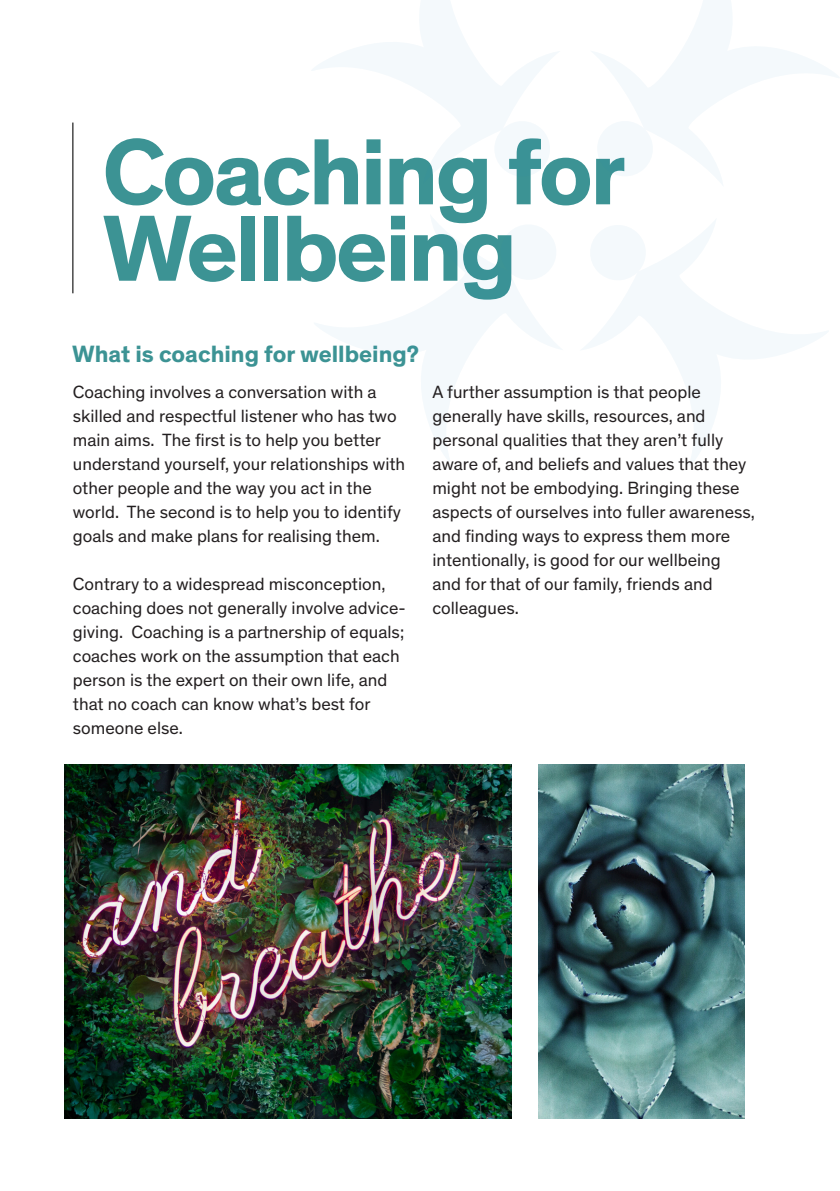
<style>
.page{position:relative;width:840px;height:1191px;background:#fff}
.page>*{position:absolute;margin:0;border:0;box-sizing:border-box;transform-origin:0 0}
.t1{font:700 95.4px/76.4px "Theinhardt";letter-spacing:-.03em;color:#3c9394}
.t2{font:700 24px "Theinhardt";color:#3c9394}
.t3{font:18px/24px "Theinhardt";color:#231f20}
</style>
<div class="page">
<hr style="left:72px;top:123px;width:2px;height:170px;background:#000">
<svg style="left:315px;top:217px;width:246px;height:244px"></svg>
<svg style="left:312px;top:0;width:246px;height:182px"></svg>
<svg style="left:582px;top:220px;width:246px;height:245px"></svg>
<svg style="left:593px;top:0;width:246px;height:185px"></svg>
<img style="left:538px;top:764px;width:206px;height:355px">
<img style="left:64px;top:764px;width:447px;height:355px">
<h1 class="t1" style="left:102px;top:128px;width:525px">Coaching for<br>Wellbeing</h1>
<h2 class="t2" style="left:72px;top:336px;width:348px">What is coaching for wellbeing?</h2>
<p class="t3" style="left:73px;top:379px;width:334px">Coaching involves a conversation with a skilled and respectful listener who has two main aims. The first is to help you better understand yourself, your relationships with other people and the way you act in the world. The second is to help you to identify goals and make plans for realising them.</p>
<p class="t3" style="left:73px;top:571px;width:334px">Contrary to a widespread misconception, coaching does not generally involve advice&shy;giving. Coaching is a partnership of equals; coaches work on the assumption that each person is the expert on their own life, and that no coach can know what’s best for someone else.</p>
<p class="t3" style="left:432px;top:379px;width:324px">A further assumption is that people generally have skills, resources, and personal qualities that they aren’t fully aware of, and beliefs and values that they might not be embodying. Bringing these aspects of ourselves into fuller awareness, and finding ways to express them more intentionally, is good for our wellbeing<br>and for that of our family, friends and colleagues.</p>
</div>
